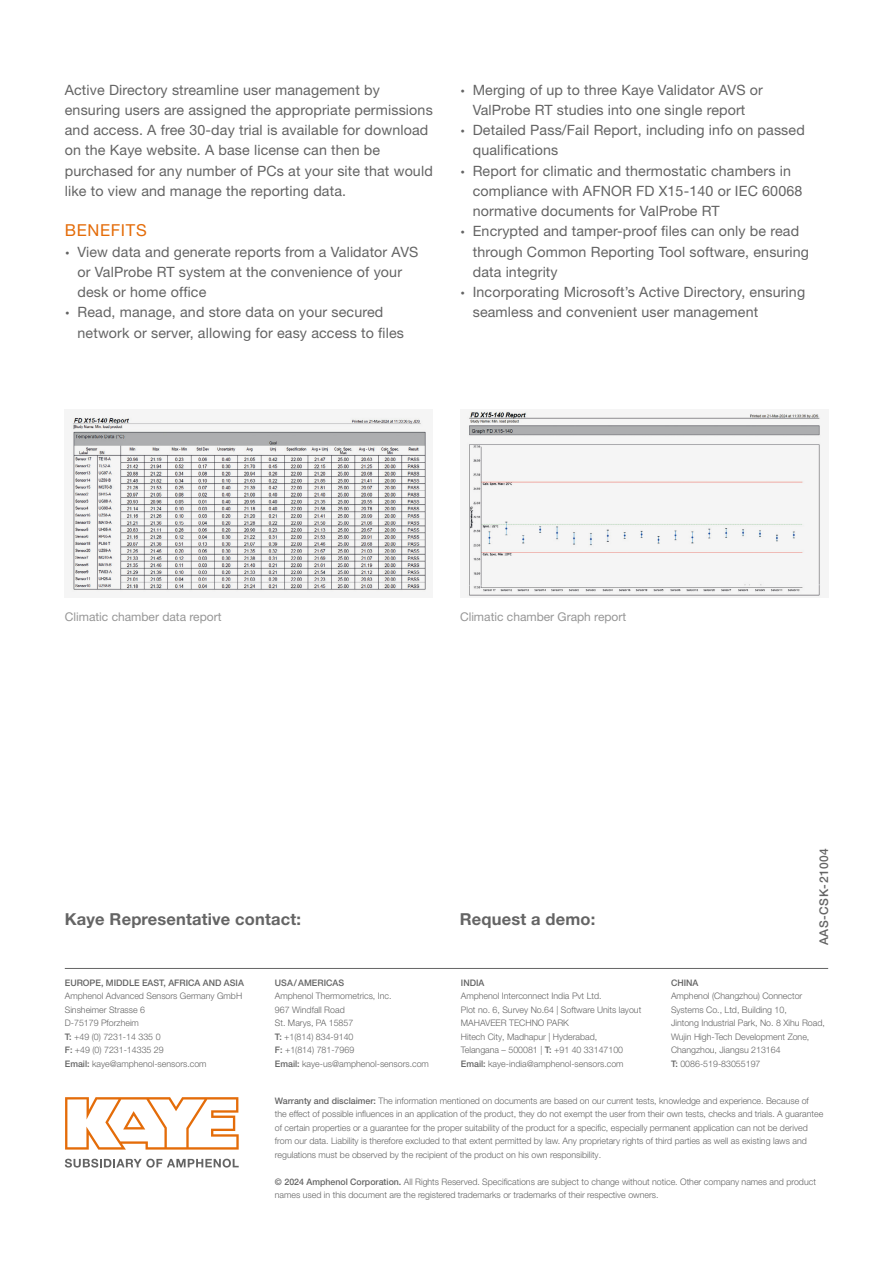
<style>
.page{position:relative;width:893px;height:1263px;background:#fff}
.page>*{position:absolute;margin:0;border:0;box-sizing:border-box;transform-origin:0 0}
.t1{font:700 16.5px "Helvetica Neue LT Pro";letter-spacing:.01em;color:#646464}
.t2{font:16.5px "Helvetica Neue LT Pro";letter-spacing:.04em;color:#e46c09}
.t3{font:14.25px/20.2px "Helvetica Neue LT Pro";letter-spacing:.01em;color:#646464}
.t4{font:12px "Helvetica Neue LT Pro";color:#969696}
.t5{font:500 12px "Helvetica Neue LT Pro";letter-spacing:.04em;color:#646464}
.t6{font:300 9px/13.5px "Helvetica Neue LT Pro";color:#646464}
.t7{font:500 9px "Helvetica Neue LT Pro";color:#646464}
.s1{font-weight:700;font-stretch:expanded}
.s2{font-weight:500}
</style>
<div class="page">
<hr style="left:65px;top:968px;width:763px;height:1px;background:#646464">
<svg style="left:65px;top:1159px;width:174px;height:8px"></svg>
<svg style="left:65px;top:1097px;width:174px;height:52px"></svg>
<div style="left:65px;top:409px;width:368px;height:189px;background:#f5f5f5"></div>
<div style="left:460px;top:409px;width:368px;height:189px;background:#f5f5f5"></div>
<img style="left:469px;top:412px;width:351px;height:184px">
<img style="left:73px;top:418px;width:353px;height:172px">
<p class="t3" style="left:65px;top:79px;width:369px">Active Directory streamline user management by ensuring users are assigned the appropriate permissions and access. A free 30-day trial is available for download on the Kaye website. A base license can then be purchased for any number of PCs at your site that would like to view and manage the reporting data.</p>
<h1 class="t2" style="left:65px;top:220px;width:83px">BENEFITS</h1>
<h2 class="t3" style="left:65px;top:241px;width:355px"><span class="s1">∙</span> View data and generate reports from a Validator AVS</h2>
<h2 class="t3" style="left:78px;top:261px;width:326px">or ValProbe RT system at the convenience of your</h2>
<h2 class="t3" style="left:78px;top:281px;width:130px">desk or home office</h2>
<h2 class="t3" style="left:65px;top:302px;width:320px"><span class="s1">∙</span> Read, manage, and store data on your secured</h2>
<h2 class="t3" style="left:78px;top:322px;width:328px">network or server, allowing for easy access to files</h2>
<h2 class="t3" style="left:460px;top:79px;width:304px"><span class="s1">∙</span> Merging of up to three Kaye Validator AVS or</h2>
<h2 class="t3" style="left:473px;top:99px;width:274px">ValProbe RT studies into one single report</h2>
<h2 class="t3" style="left:460px;top:119px;width:346px"><span class="s1">∙</span> Detailed Pass/Fail Report, including info on passed</h2>
<h2 class="t3" style="left:473px;top:140px;width:87px">qualifications</h2>
<h2 class="t3" style="left:460px;top:160px;width:332px"><span class="s1">∙</span> Report for climatic and thermostatic chambers in</h2>
<h2 class="t3" style="left:473px;top:180px;width:331px">compliance with AFNOR FD X15-140 or IEC 60068</h2>
<h2 class="t3" style="left:473px;top:200px;width:248px">normative documents for ValProbe RT</h2>
<h2 class="t3" style="left:460px;top:221px;width:341px"><span class="s1">∙</span> Encrypted and tamper-proof files can only be read</h2>
<h2 class="t3" style="left:473px;top:241px;width:338px">through Common Reporting Tool software, ensuring</h2>
<h2 class="t3" style="left:473px;top:261px;width:86px">data integrity</h2>
<h2 class="t3" style="left:460px;top:281px;width:347px"><span class="s1">∙</span> Incorporating Microsoft’s Active Directory, ensuring</h2>
<h2 class="t3" style="left:473px;top:302px;width:287px">seamless and convenient user management</h2>
<h3 class="t4" style="left:65px;top:609px;width:158px">Climatic chamber data report</h3>
<h3 class="t4" style="left:460px;top:609px;width:168px">Climatic chamber Graph report</h3>
<h1 class="t1" style="left:65px;top:908px;width:238px">Kaye Representative contact:</h1>
<h1 class="t1" style="left:460px;top:908px;width:137px">Request a demo:</h1>
<p class="t7" style="left:65px;top:977px;width:181px">EUROPE, MIDDLE EAST, AFRICA AND ASIA</p>
<p class="t6" style="left:65px;top:989px;width:179px">Amphenol Advanced Sensors Germany GmbH<br>Sinsheimer Strasse 6<br>D-75179 Pforzheim<br><span class="s2">T:</span> +49 (0) 7231-14 335 0<br><span class="s2">F:</span> +49 (0) 7231-14335 29<br><span class="s2">Email:</span> kaye@amphenol-sensors.com</p>
<p class="t7" style="left:275px;top:977px;width:71px">USA/AMERICAS</p>
<p class="t6" style="left:275px;top:989px;width:156px">Amphenol Thermometrics, Inc.<br>967 Windfall Road<br>St. Marys, PA 15857<br><span class="s2">T:</span> +1(814) 834-9140<br><span class="s2">F:</span> +1(814) 781-7969<br><span class="s2">Email:</span> kaye-us@amphenol-sensors.com</p>
<p class="t7" style="left:461px;top:977px;width:25px">INDIA</p>
<p class="t6" style="left:461px;top:989px;width:182px">Amphenol Interconnect India Pvt Ltd.<br>Plot no. 6, Survey No.64 | Software Units layout MAHAVEER TECHNO PARK<br>Hitech City, Madhapur | Hyderabad,<br>Telangana – 500081 | <span class="s2">T:</span> +91 40 33147100<br><span class="s2">Email:</span> kaye-india@amphenol-sensors.com</p>
<h3 class="t5" style="left:817px;top:945px;width:98px;rotate:-90deg">AAS-CSK-21004</h3>
<p class="t7" style="left:671px;top:977px;width:29px">CHINA</p>
<p class="t6" style="left:671px;top:989px;width:155px">Amphenol (Changzhou) Connector<br>Systems Co., Ltd, Building 10,<br>Jintong Industrial Park, No. 8 Xihu Road,<br>Wujin High-Tech Development Zone,<br>Changzhou, Jiangsu 213164<br><span class="s2">T:</span> 0086-519-83055197</p>
<p class="t6" style="left:275px;top:1093px;width:550px"><span class="s2">Warranty and disclaimer:</span> The information mentioned on documents are based on our current tests, knowledge and experience. Because of<br>the effect of possible influences in an application of the product, they do not exempt the user from their own tests, checks and trials. A guarantee of certain properties or a guarantee for the proper suitability of the product for a specific, especially permanent application can not be derived from our data. Liability is therefore excluded to that extent permitted by law. Any proprietary rights of third parties as well as existing laws and regulations must be observed by the recipient of the product on his own responsibility.</p>
<p class="t6" style="left:275px;top:1174px;width:542px"><span class="s2">© 2024 Amphenol Corporation.</span> All Rights Reserved. Specifications are subject to change without notice. Other company names and product names used in this document are the registered trademarks or trademarks of their respective owners.</p>
</div>
